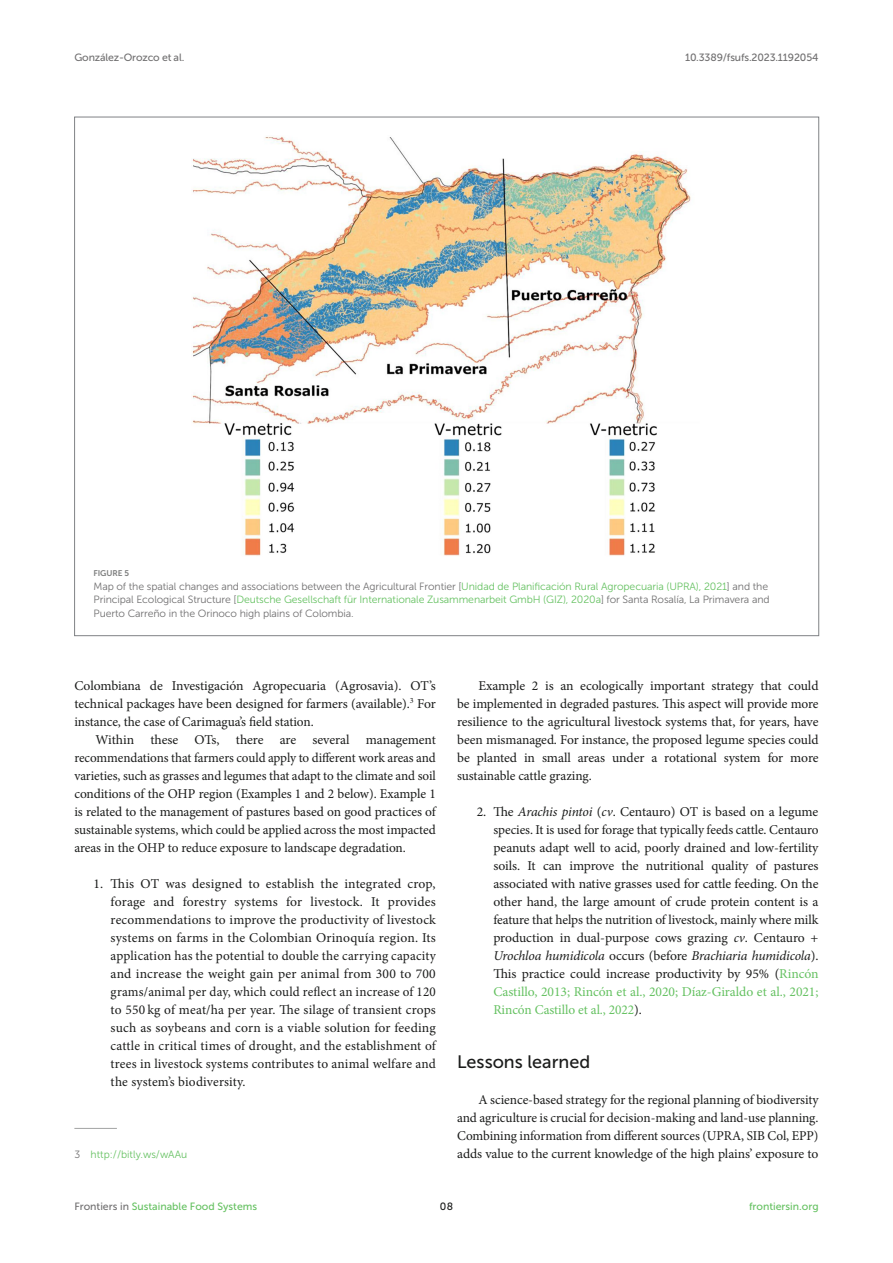
<style>
.page{position:relative;width:893px;height:1263px;background:#fff}
.page>*{position:absolute;margin:0;border:0;box-sizing:border-box;transform-origin:0 0}
.HEAD_2{font:18px "Museo Sans 500";color:#1b1c1b}
.TEXT_FLUSH{font:13.5px/18px "Minion Pro";letter-spacing:-.005em;color:#1b1c1b;text-align:justify}
.NL_ABV{font:13.5px "Minion Pro";letter-spacing:-.005em;color:#65c161}
.FIG_LEG{font:10.5px/13.5px "Museo Sans 300";letter-spacing:-.01em;color:#706f70}
.t1{font:10.5px "Museo Sans 500";color:#65c161}
.t2{font:10.5px "Museo Sans 500";letter-spacing:-.015em;color:#706f70}
.FOOTNOTE{font:10.5px "Museo Sans 300";color:#65c161}
.t3{font:10.5px "Museo Sans 500";color:#1b1c1b}
.FIG_HD{font:8.25px "Museo Sans 700";letter-spacing:-.01em;color:#7e7f7f}
.s1{color:#65c161}
.s2{color:#706f70}
.s3{font-style:italic}
.s4{color:#1b1c1b}
</style>
<div class="page">
<hr style="left:74px;top:1128px;width:43px;height:1px;background:#a2a3a3">
<img style="left:192px;top:136px;width:499px;height:420px">
<p class="t2" style="left:74px;top:51px;width:111px">González-Orozco et al.</p>
<p class="t2" style="left:685px;top:51px;width:135px">10.3389/fsufs.2023.1192054</p>
<p class="FIG_HD" style="left:94px;top:569px;width:37px">FIGURE 5</p>
<p class="FIG_LEG" style="left:94px;top:579px;width:678px">Map of the spatial changes and associations between the Agricultural Frontier [<span class="s1">Unidad de Planificación Rural Agropecuaria (UPRA), 2021</span>] and the<br>Principal Ecological Structure [<span class="s1">Deutsche Gesellschaft für Internationale Zusammenarbeit GmbH (GIZ), 2020a</span>] for Santa Rosalía, La Primavera and<br>Puerto Carreño in the Orinoco high plains of Colombia.</p>
<p class="TEXT_FLUSH" style="left:74px;top:677px;width:363px">Colombiana de Investigación Agropecuaria (Agrosavia). OT’s</p>
<p class="TEXT_FLUSH" style="left:74px;top:695px;width:363px">technical packages have been designed for farmers (available).<sup>3</sup> For</p>
<p class="TEXT_FLUSH" style="left:74px;top:713px;width:241px">instance, the case of Carimagua’s field station.</p>
<p class="TEXT_FLUSH" style="left:96px;top:731px;width:342px">Within these OTs, there are several management</p>
<p class="TEXT_FLUSH" style="left:74px;top:749px;width:363px">recommendations that farmers could apply to different work areas and</p>
<p class="TEXT_FLUSH" style="left:74px;top:767px;width:363px">varieties, such as grasses and legumes that adapt to the climate and soil</p>
<p class="TEXT_FLUSH" style="left:74px;top:785px;width:363px">conditions of the OHP region (Examples 1 and 2 below). Example 1</p>
<p class="TEXT_FLUSH" style="left:74px;top:803px;width:363px">is related to the management of pastures based on good practices of</p>
<p class="TEXT_FLUSH" style="left:74px;top:821px;width:363px">sustainable systems, which could be applied across the most impacted</p>
<p class="TEXT_FLUSH" style="left:74px;top:839px;width:333px">areas in the OHP to reduce exposure to landscape degradation.</p>
<p class="TEXT_FLUSH" style="left:111px;top:875px;width:327px;text-indent:-17px">1. This OT was designed to establish the integrated crop, forage and forestry systems for livestock. It provides recommendations to improve the productivity of livestock systems on farms in the Colombian Orinoquía region. Its application has the potential to double the carrying capacity and increase the weight gain per animal from 300 to 700 grams/animal per day, which could reflect an increase of 120 to 550 kg of meat/ha per year. The silage of transient crops such as soybeans and corn is a viable solution for feeding cattle in critical times of drought, and the establishment of trees in livestock systems contributes to animal welfare and the system’s biodiversity.</p>
<p class="FOOTNOTE" style="left:74px;top:1149px;width:114px"><span class="s2">3</span> http://bitly.ws/wAAu</p>
<p class="TEXT_FLUSH" style="left:457px;top:677px;width:363px;text-indent:21px">Example 2 is an ecologically important strategy that could be implemented in degraded pastures. This aspect will provide more resilience to the agricultural livestock systems that, for years, have been mismanaged. For instance, the proposed legume species could be planted in small areas under a rotational system for more sustainable cattle grazing.</p>
<p class="TEXT_FLUSH" style="left:493px;top:803px;width:327px;text-indent:-16px">2. The <span class="s3">Arachis pintoi</span> (<span class="s3">cv</span>. Centauro) OT is based on a legume species. It is used for forage that typically feeds cattle. Centauro peanuts adapt well to acid, poorly drained and low-fertility soils. It can improve the nutritional quality of pastures associated with native grasses used for cattle feeding. On the other hand, the large amount of crude protein content is a feature that helps the nutrition of livestock, mainly where milk production in dual-purpose cows grazing <span class="s3">cv</span>. Centauro + <span class="s3">Urochloa humidicola</span> occurs (before <span class="s3">Brachiaria humidicola</span>).<br>This practice could increase productivity by 95% (<span class="s1">Rincón Castillo, 2013; Rincón et al., 2020; Díaz-Giraldo et al., 2021;</span></p>
<p class="NL_ABV" style="left:493px;top:1001px;width:150px">Rincón Castillo et al., 2022<span class="s4">).</span></p>
<p class="HEAD_2" style="left:457px;top:1052px;width:135px">Lessons learned</p>
<p class="TEXT_FLUSH" style="left:457px;top:1091px;width:363px;text-indent:21px">A science-based strategy for the regional planning of biodiversity and agriculture is crucial for decision-making and land-use planning.<br>Combining information from different sources (UPRA, SIB Col, EPP) adds value to the current knowledge of the high plains’ exposure to</p>
<p class="t1" style="left:74px;top:1200px;width:184px"><span class="s2">Frontiers in</span> Sustainable Food Systems</p>
<p class="t3" style="left:440px;top:1200px;width:15px">08</p>
<p class="t1" style="left:749px;top:1200px;width:71px">frontiersin.org</p>
</div>
